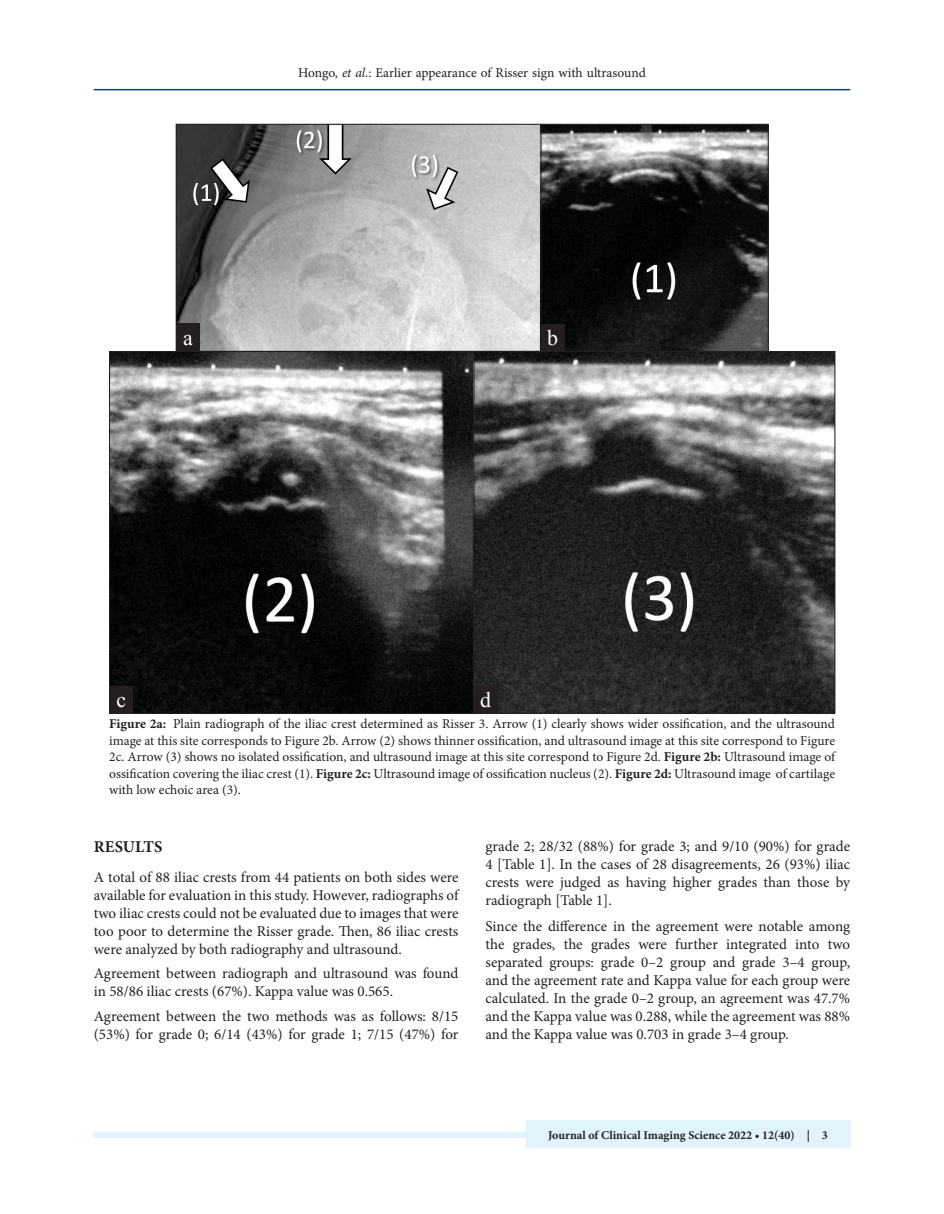
<style>
.page{position:relative;width:944px;height:1214px;background:#fff}
.page>*{position:absolute;margin:0;border:0;box-sizing:border-box;transform-origin:0 0}
.t1{font:21.75px "Times New Roman";color:#fff}
.t2{font:700 16.5px "Minion Pro";letter-spacing:.01em;color:#231f20}
.t3{font:15px/18px "Minion Pro";color:#231f20;text-align:justify}
.t4{font:13.5px/16.5px "Minion Pro";color:#231f20;text-align:justify}
.t5{font:700 12px "Minion Pro";color:#231f20}
.s1{font-style:italic}
.s2{font-weight:700}
</style>
<div class="page">
<hr style="left:94px;top:89px;width:756px;height:1px;background:#164077">
<div style="left:94px;top:1132px;width:756px;height:5px;background:#e1f4fc"></div>
<div style="left:526px;top:1120px;width:324px;height:28px;background:#e1f4fc"></div>
<img style="left:178px;top:126px;width:588px;height:224px">
<div style="left:176px;top:124px;width:365px;height:228px;border:1px solid #231f20"></div>
<div style="left:540px;top:124px;width:228px;height:228px;border:1px solid #231f20"></div>
<img style="left:111px;top:353px;width:722px;height:359px">
<div style="left:473px;top:351px;width:362px;height:363px;border:1px solid #231f20"></div>
<div style="left:176px;top:324px;width:24px;height:27px;background:#231f20"></div>
<div style="left:540px;top:324px;width:24px;height:27px;background:#231f20"></div>
<div style="left:109px;top:686px;width:24px;height:27px;background:#231f20"></div>
<div style="left:474px;top:686px;width:23px;height:27px;background:#231f20"></div>
<p class="t4" style="left:298px;top:64px;width:349px">Hongo, <span class="s1">et al</span>.: Earlier appearance of Risser sign with ultrasound</p>
<h1 class="t1" style="left:183px;top:323px;width:11px">a</h1>
<h1 class="t1" style="left:547px;top:323px;width:12px">b</h1>
<h1 class="t1" style="left:116px;top:685px;width:11px">c</h1>
<h1 class="t1" style="left:480px;top:685px;width:12px">d</h1>
<p class="t4" style="left:109px;top:716px;width:727px"><span class="s2">Figure 2a:</span> Plain radiograph of the iliac crest determined as Risser 3. Arrow (1) clearly shows wider ossification, and the ultrasound image at this site corresponds to Figure 2b. Arrow (2) shows thinner ossification, and ultrasound image at this site correspond to Figure 2c. Arrow (3) shows no isolated ossification, and ultrasound image at this site correspond to Figure 2d. <span class="s2">Figure 2b:</span> Ultrasound image of ossification covering the iliac crest (1). <span class="s2">Figure 2c:</span> Ultrasound image of ossification nucleus (2). <span class="s2">Figure 2d:</span> Ultrasound image of cartilage with low echoic area (3).</p>
<p class="t2" style="left:94px;top:835px;width:70px">RESULTS</p>
<p class="t3" style="left:94px;top:868px;width:366px">A total of 88 iliac crests from 44 patients on both sides were available for evaluation in this study. However, radiographs of two iliac crests could not be evaluated due to images that were too poor to determine the Risser grade. Then, 86 iliac crests were analyzed by both radiography and ultrasound.</p>
<p class="t3" style="left:94px;top:964px;width:366px">Agreement between radiograph and ultrasound was found in 58/86 iliac crests (67%). Kappa value was 0.565.</p>
<p class="t3" style="left:94px;top:1007px;width:366px">Agreement between the two methods was as follows: 8/15 (53%) for grade 0; 6/14 (43%) for grade 1; 7/15 (47%) for</p>
<p class="t3" style="left:485px;top:837px;width:366px">grade 2; 28/32 (88%) for grade 3; and 9/10 (90%) for grade 4 [Table 1]. In the cases of 28 disagreements, 26 (93%) iliac crests were judged as having higher grades than those by radiograph [Table 1].</p>
<p class="t3" style="left:485px;top:917px;width:366px">Since the difference in the agreement were notable among the grades, the grades were further integrated into two separated groups: grade 0–2 group and grade 3–4 group, and the agreement rate and Kappa value for each group were calculated. In the grade 0–2 group, an agreement was 47.7% and the Kappa value was 0.288, while the agreement was 88% and the Kappa value was 0.703 in grade 3–4 group.</p>
<p class="t5" style="left:548px;top:1126px;width:281px">Journal of Clinical Imaging Science 2022 • 12(40) | 3</p>
</div>
